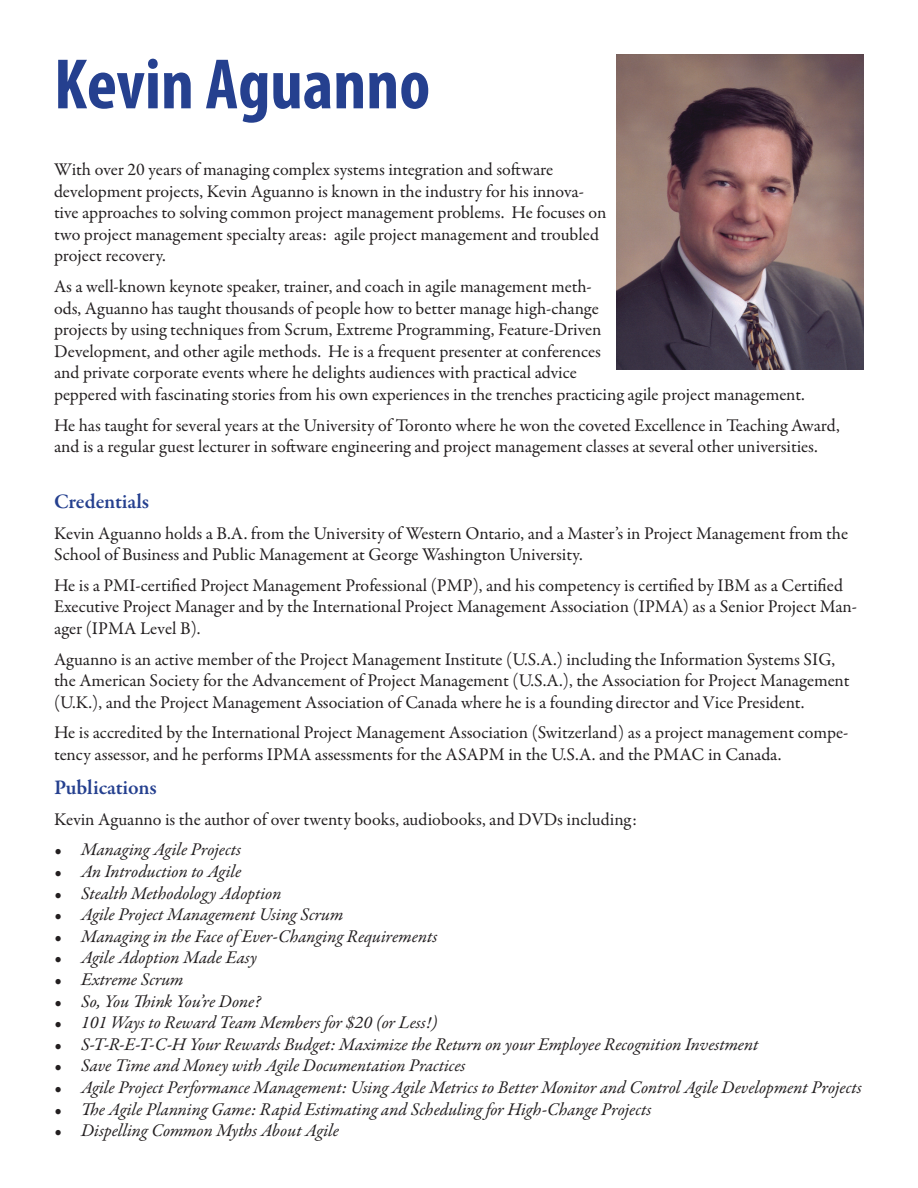
<style>
.page{position:relative;width:918px;height:1188px;background:#fff}
.page>*{position:absolute;margin:0;border:0;box-sizing:border-box;transform-origin:0 0}
.t1{font:700 condensed 72px "Myriad Pro";color:#25408f}
.t2{font:600 21px "Garamond Premr Pro";letter-spacing:-.005em;color:#25408f}
.t3{font:18px/21.6px "Garamond Premr Pro";letter-spacing:-.005em;color:#231f20}
.t4{font:italic 18px "Garamond Premr Pro";letter-spacing:-.005em;color:#231f20}
</style>
<div class="page">
<img style="left:617px;top:54px;width:247px;height:315px">
<p class="t1" style="left:54px;top:39px;width:378px">Kevin Aguanno</p>
<p class="t3" style="left:54px;top:159px;width:554px">With over 20 years of managing complex systems integration and software development projects, Kevin Aguanno is known in the industry for his innova&shy;tive approaches to solving common project management problems. He focuses on two project management specialty areas: agile project management and troubled project recovery.</p>
<p class="t3" style="left:54px;top:276px;width:752px">As a well-known keynote speaker, trainer, and coach in agile management meth-<br>ods, Aguanno has taught thousands of people how to better manage high-change<br>projects by using techniques from Scrum, Extreme Programming, Feature-Driven<br>Development, and other agile methods. He is a frequent presenter at conferences<br>and private corporate events where he delights audiences with practical advice<br>peppered with fascinating stories from his own experiences in the trenches practicing agile project management.</p>
<p class="t3" style="left:54px;top:415px;width:787px">He has taught for several years at the University of Toronto where he won the coveted Excellence in Teaching Award, and is a regular guest lecturer in software engineering and project management classes at several other universities.</p>
<p class="t2" style="left:54px;top:489px;width:97px">Credentials</p>
<p class="t3" style="left:54px;top:523px;width:796px">Kevin Aguanno holds a B.A. from the University of Western Ontario, and a Master’s in Project Management from the<br>School of Business and Public Management at George Washington University.</p>
<p class="t3" style="left:54px;top:575px;width:804px">He is a PMI-certified Project Management Professional (PMP), and his competency is certified by IBM as a Certified<br>Executive Project Manager and by the International Project Management Association (IPMA) as a Senior Project Man&shy;ager (IPMA Level B).</p>
<p class="t3" style="left:54px;top:649px;width:797px">Aguanno is an active member of the Project Management Institute (U.S.A.) including the Information Systems SIG, the American Society for the Advancement of Project Management (U.S.A.), the Association for Project Management (U.K.), and the Project Management Association of Canada where he is a founding director and Vice President.</p>
<p class="t3" style="left:54px;top:722px;width:796px">He is accredited by the International Project Management Association (Switzerland) as a project management compe&shy;tency assessor, and he performs IPMA assessments for the ASAPM in the U.S.A. and the PMAC in Canada.</p>
<p class="t2" style="left:54px;top:775px;width:104px">Publications</p>
<p class="t3" style="left:54px;top:809px;width:584px">Kevin Aguanno is the author of over twenty books, audiobooks, and DVDs including:</p>
<p class="t4" style="left:54px;top:838px;width:189px">• Managing Agile Projects</p>
<p class="t4" style="left:54px;top:860px;width:189px">• An Introduction to Agile</p>
<p class="t4" style="left:54px;top:882px;width:229px">• Stealth Methodology Adoption</p>
<p class="t4" style="left:54px;top:903px;width:291px">• Agile Project Management Using Scrum</p>
<p class="t4" style="left:54px;top:925px;width:385px">• Managing in the Face of Ever-Changing Requirements</p>
<p class="t4" style="left:54px;top:946px;width:205px">• Agile Adoption Made Easy</p>
<p class="t4" style="left:54px;top:968px;width:131px">• Extreme Scrum</p>
<p class="t4" style="left:54px;top:990px;width:208px">• So, You Think You’re Done?</p>
<p class="t4" style="left:54px;top:1011px;width:385px">• 101 Ways to Reward Team Members for $20 (or Less!)</p>
<p class="t4" style="left:54px;top:1033px;width:706px">• S-T-R-E-T-C-H Your Rewards Budget: Maximize the Return on your Employee Recognition Investment</p>
<p class="t4" style="left:54px;top:1054px;width:413px">• Save Time and Money with Agile Documentation Practices</p>
<p class="t4" style="left:54px;top:1076px;width:809px">• Agile Project Performance Management: Using Agile Metrics to Better Monitor and Control Agile Development Projects</p>
<p class="t4" style="left:54px;top:1098px;width:599px">• The Agile Planning Game: Rapid Estimating and Scheduling for High-Change Projects</p>
<p class="t4" style="left:54px;top:1119px;width:287px">• Dispelling Common Myths About Agile</p>
</div>
